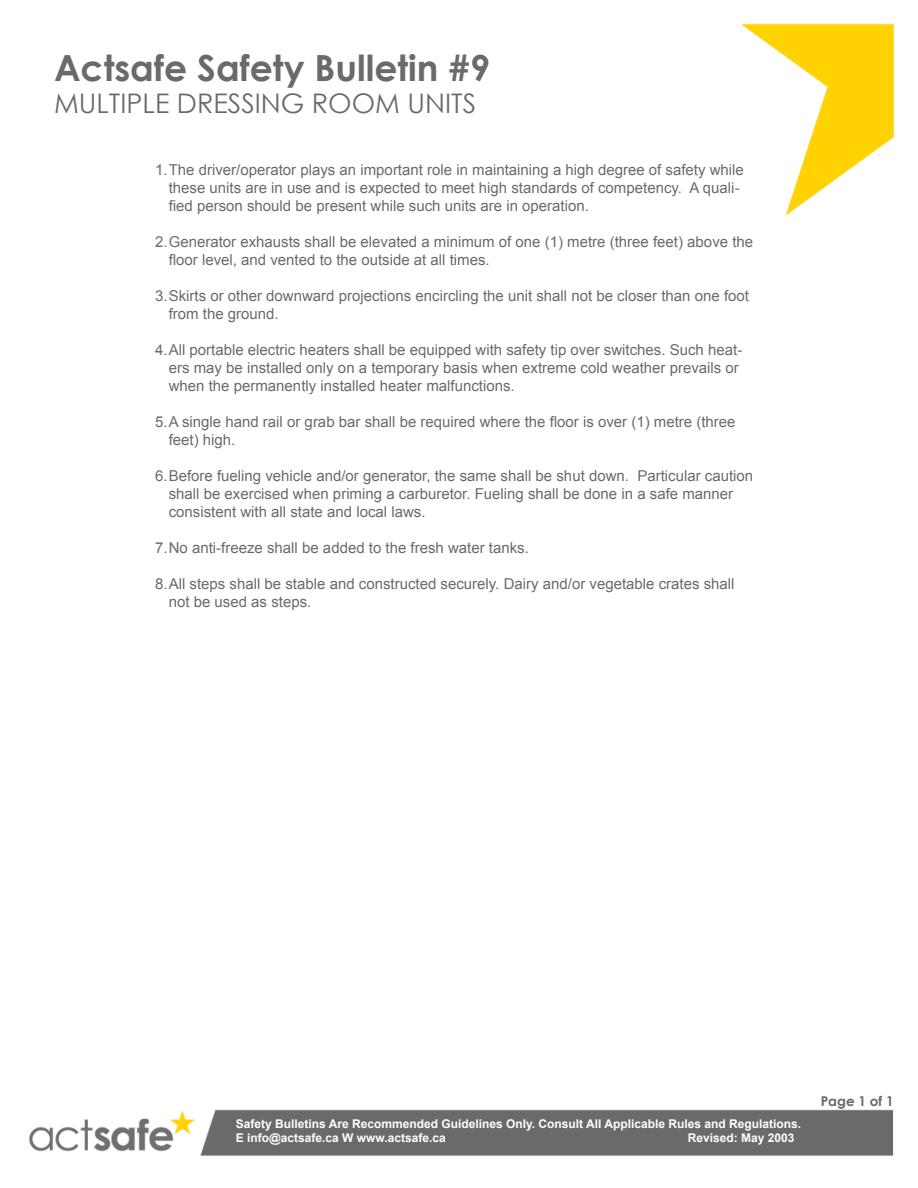
<style>
.page{position:relative;width:918px;height:1188px;background:#fff}
.page>*{position:absolute;margin:0;border:0;box-sizing:border-box;transform-origin:0 0}
.t1{font:700 36px "Century Gothic";color:#696a6d}
.t2{font:27px "Century Gothic";color:#696a6d}
.t3{font:15px/18px "Arial";color:#696a6d}
.t4{font:700 13.5px "Century Gothic";color:#696a6d}
.t5{font:700 12px/14.4px "Arial";color:#fff}
</style>
<div class="page">
<img style="left:29px;top:23px;width:865px;height:1133px">
<h1 class="t1" style="left:54px;top:41px;width:438px">Actsafe Safety Bulletin #9</h1>
<h2 class="t2" style="left:54px;top:85px;width:424px">MULTIPLE DRESSING ROOM UNITS</h2>
<p class="t3" style="left:169px;top:161px;width:577px;text-indent:-14px">1. The driver/operator plays an important role in maintaining a high degree of safety while these units are in use and is expected to meet high standards of competency. A quali&shy;fied person should be present while such units are in operation.</p>
<p class="t3" style="left:169px;top:233px;width:586px;text-indent:-14px">2. Generator exhausts shall be elevated a minimum of one (1) metre (three feet) above the floor level, and vented to the outside at all times.</p>
<p class="t3" style="left:169px;top:287px;width:582px;text-indent:-14px">3. Skirts or other downward projections encircling the unit shall not be closer than one foot from the ground.</p>
<p class="t3" style="left:169px;top:341px;width:575px;text-indent:-14px">4. All portable electric heaters shall be equipped with safety tip over switches. Such heat&shy;ers may be installed only on a temporary basis when extreme cold weather prevails or when the permanently installed heater malfunctions.</p>
<p class="t3" style="left:169px;top:413px;width:568px;text-indent:-14px">5. A single hand rail or grab bar shall be required where the floor is over (1) metre (three feet) high.</p>
<p class="t3" style="left:169px;top:467px;width:586px;text-indent:-14px">6. Before fueling vehicle and/or generator, the same shall be shut down. Particular caution shall be exercised when priming a carburetor. Fueling shall be done in a safe manner consistent with all state and local laws.</p>
<p class="t3" style="left:155px;top:539px;width:375px">7. No anti-freeze shall be added to the fresh water tanks.</p>
<p class="t3" style="left:169px;top:575px;width:567px;text-indent:-14px">8. All steps shall be stable and constructed securely. Dairy and/or vegetable crates shall not be used as steps.</p>
<p class="t5" style="left:236px;top:1117px;width:567px">Safety Bulletins Are Recommended Guidelines Only. Consult All Applicable Rules and Regulations.<br>E info@actsafe.ca W www.actsafe.ca</p>
<p class="t5" style="left:688px;top:1131px;width:108px">Revised: May 2003</p>
<p class="t4" style="left:821px;top:1091px;width:74px">Page 1 of 1</p>
</div>
